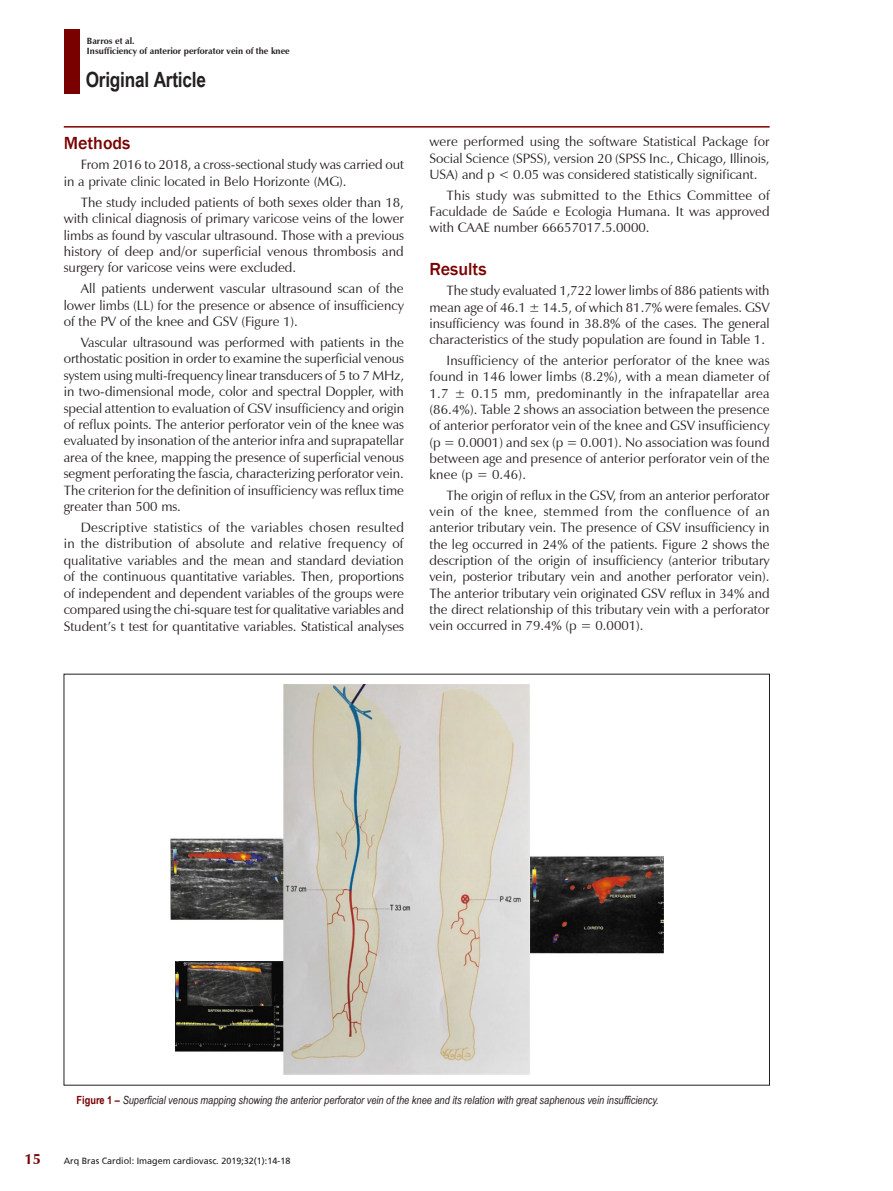
<style>
.page{position:relative;width:893px;height:1191px;background:#fff}
.page>*{position:absolute;margin:0;border:0;box-sizing:border-box;transform-origin:0 0}
.t1{font:700 21px "Arial Narrow";letter-spacing:-.01em;color:#231f20}
._02_-_TITULO_-_MATER{font:500 18px "Franklin Gothic";color:#790100}
.t2{font:700 15px "Zapf Humanist 601 BT";color:#790100}
._01-TEXTO_BASICO{font:13.5px/16.5px "Zapf Humanist 601 BT";color:#231f20;text-align:justify}
._06_-_LEGENDA_FIGURA{font:italic 11.25px "Arial Narrow";color:#231f20}
.t3{font:700 9px/10.8px "Zapf Humanist 601 BT";color:#231f20}
.t4{font:9px "Frutiger";color:#231f20}
.s1{font-weight:700;font-style:normal;color:#790100}
</style>
<div class="page">
<hr style="left:64px;top:126px;width:706px;height:2px;background:#790100">
<div style="left:64px;top:29px;width:16px;height:65px;background:#790100"></div>
<img style="left:170px;top:684px;width:493px;height:390px">
<p class="t3" style="left:87px;top:35px;width:204px">Barros et al.<br>Insufficiency of anterior perforator vein of the knee</p>
<h1 class="t1" style="left:86px;top:64px;width:122px">Original Article</h1>
<p class="_02_-_TITULO_-_MATER" style="left:64px;top:132px;width:68px">Methods</p>
<p class="_01-TEXTO_BASICO" style="left:64px;top:156px;width:342px;text-indent:17px">From 2016 to 2018, a cross-sectional study was carried out in a private clinic located in Belo Horizonte (MG).</p>
<p class="_01-TEXTO_BASICO" style="left:64px;top:194px;width:342px;text-indent:17px">The study included patients of both sexes older than 18, with clinical diagnosis of primary varicose veins of the lower limbs as found by vascular ultrasound. Those with a previous history of deep and/or superficial venous thrombosis and surgery for varicose veins were excluded.</p>
<p class="_01-TEXTO_BASICO" style="left:64px;top:280px;width:342px;text-indent:17px">All patients underwent vascular ultrasound scan of the lower limbs (LL) for the presence or absence of insufficiency of the PV of the knee and GSV (Figure 1).</p>
<p class="_01-TEXTO_BASICO" style="left:64px;top:334px;width:342px;text-indent:17px">Vascular ultrasound was performed with patients in the orthostatic position in order to examine the superficial venous system using multi-frequency linear transducers of 5 to 7 MHz, in two-dimensional mode, color and spectral Doppler, with special attention to evaluation of GSV insufficiency and origin of reflux points. The anterior perforator vein of the knee was evaluated by insonation of the anterior infra and suprapatellar area of the knee, mapping the presence of superficial venous segment perforating the fascia, characterizing perforator vein.<br>The criterion for the definition of insufficiency was reflux time greater than 500 ms.</p>
<p class="_01-TEXTO_BASICO" style="left:64px;top:519px;width:342px;text-indent:17px">Descriptive statistics of the variables chosen resulted in the distribution of absolute and relative frequency of qualitative variables and the mean and standard deviation of the continuous quantitative variables. Then, proportions of independent and dependent variables of the groups were compared using the chi-square test for qualitative variables and Student’s t test for quantitative variables. Statistical analyses</p>
<p class="_01-TEXTO_BASICO" style="left:429px;top:134px;width:342px">were performed using the software Statistical Package for Social Science (SPSS), version 20 (SPSS Inc., Chicago, Illinois, USA) and p &lt; 0.05 was considered statistically significant.</p>
<p class="_01-TEXTO_BASICO" style="left:429px;top:187px;width:342px;text-indent:17px">This study was submitted to the Ethics Committee of Faculdade de Saúde e Ecologia Humana. It was approved with CAAE number 66657017.5.0000.</p>
<p class="_02_-_TITULO_-_MATER" style="left:429px;top:257px;width:59px">Results</p>
<p class="_01-TEXTO_BASICO" style="left:429px;top:282px;width:342px;text-indent:17px">The study evaluated 1,722 lower limbs of 886 patients with mean age of 46.1 ± 14.5, of which 81.7% were females. GSV insufficiency was found in 38.8% of the cases. The general characteristics of the study population are found in Table 1.</p>
<p class="_01-TEXTO_BASICO" style="left:429px;top:352px;width:342px;text-indent:17px">Insufficiency of the anterior perforator of the knee was found in 146 lower limbs (8.2%), with a mean diameter of 1.7 ± 0.15 mm, predominantly in the infrapatellar area (86.4%). Table 2 shows an association between the presence of anterior perforator vein of the knee and GSV insufficiency (p = 0.0001) and sex (p = 0.001). No association was found between age and presence of anterior perforator vein of the knee (p = 0.46).</p>
<p class="_01-TEXTO_BASICO" style="left:429px;top:487px;width:342px;text-indent:17px">The origin of reflux in the GSV, from an anterior perforator vein of the knee, stemmed from the confluence of an anterior tributary vein. The presence of GSV insufficiency in the leg occurred in 24% of the patients. Figure 2 shows the description of the origin of insufficiency (anterior tributary vein, posterior tributary vein and another perforator vein).<br>The anterior tributary vein originated GSV reflux in 34% and the direct relationship of this tributary vein with a perforator vein occurred in 79.4% (p = 0.0001).</p>
<p class="t2" style="left:25px;top:1149px;width:18px">15</p>
<p class="_06_-_LEGENDA_FIGURA" style="left:77px;top:1092px;width:584px"><span class="s1">Figure 1 –</span> Superficial venous mapping showing the anterior perforator vein of the knee and its relation with great saphenous vein insufficiency.</p>
<p class="t4" style="left:64px;top:1155px;width:228px">Arq Bras Cardiol: Imagem cardiovasc. 2019;32(1):14-18</p>
</div>
